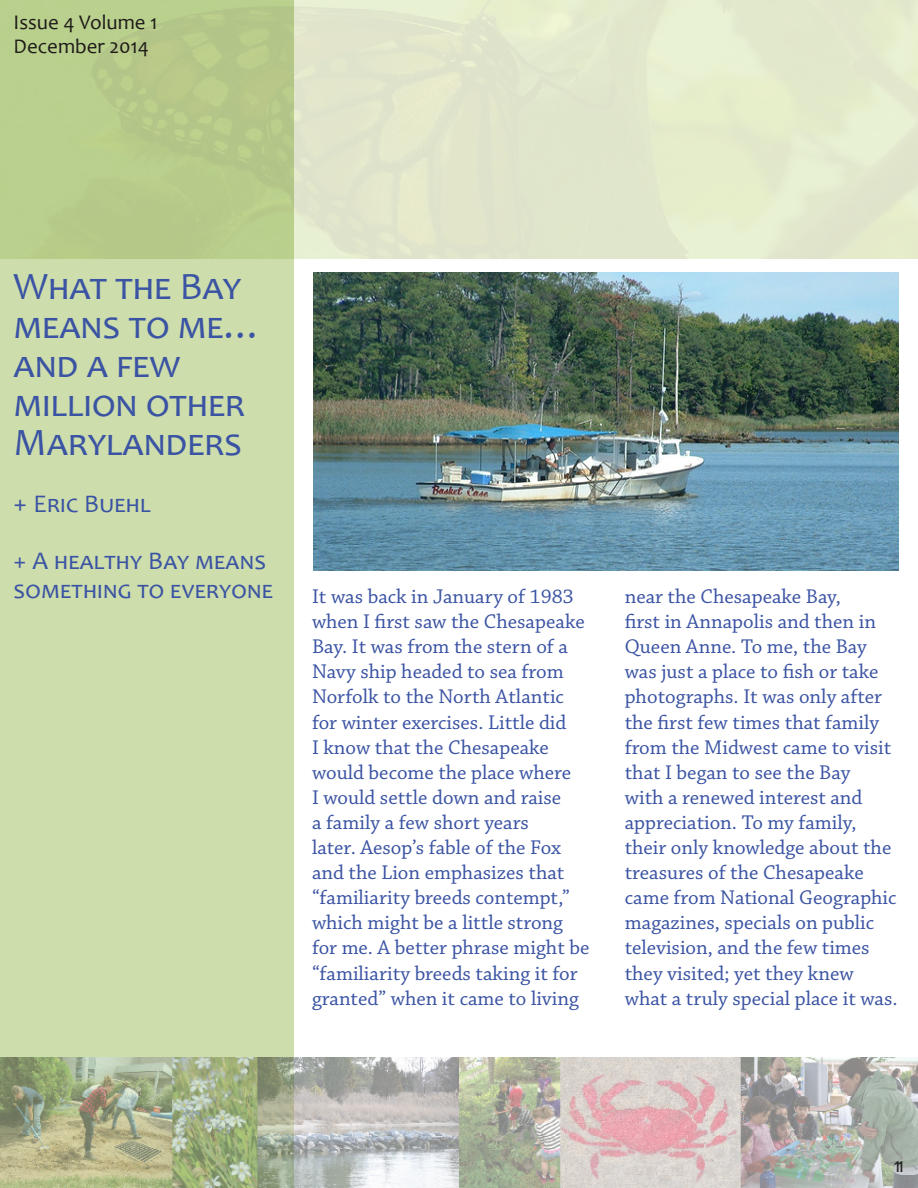
<style>
.page{position:relative;width:918px;height:1188px;background:#fff}
.page>*{position:absolute;margin:0;border:0;box-sizing:border-box;transform-origin:0 0}
.Summary_Bar_Header{font:38.85px/38.8px "Candara";letter-spacing:.015em;color:#3a53a3}
.Summary_Bar_Header-2{font:25.35px/29.8px "Candara";letter-spacing:.01em;color:#3a53a3}
.Main_Text{font:20.85px/25px "Chaparral Pro";color:#3a53a3}
.Issue___Volume_ID{font:20.85px "Candara";color:#231f20}
.s1{font-size:26.85px}
</style>
<div class="page">
<svg style="left:0;top:0;width:293px;height:1188px;background:#c7d8a3"></svg>
<img style="left:0;top:1058px;width:918px;height:130px">
<img style="left:314px;top:273px;width:585px;height:298px">
<p class="Issue___Volume_ID" style="left:14px;top:9px;width:145px">Issue 4 Volume 1</p>
<p class="Issue___Volume_ID" style="left:14px;top:33px;width:137px">December 2014</p>
<p class="Summary_Bar_Header" style="left:14px;top:267px;width:250px">What the Bay means to me… and a few million other<br>Marylanders</p>
<p class="Summary_Bar_Header-2" style="left:14px;top:488px;width:139px"><span class="s1">+</span> Eric Buehl</p>
<p class="Summary_Bar_Header-2" style="left:14px;top:545px;width:261px">+ A healthy Bay means something to everyone</p>
<p class="Main_Text" style="left:312px;top:585px;width:279px">It was back in January of 1983 when I first saw the Chesapeake<br>Bay. It was from the stern of a<br>Navy ship headed to sea from<br>Norfolk to the North Atlantic for winter exercises. Little did<br>I know that the Chesapeake would become the place where<br>I would settle down and raise<br>a family a few short years<br>later. Aesop’s fable of the Fox and the Lion emphasizes that “familiarity breeds contempt,” which might be a little strong for me. A better phrase might be “familiarity breeds taking it for granted” when it came to living</p>
<p class="Main_Text" style="left:625px;top:585px;width:275px">near the Chesapeake Bay,<br>first in Annapolis and then in<br>Queen Anne. To me, the Bay was just a place to fish or take photographs. It was only after the first few times that family from the Midwest came to visit that I began to see the Bay<br>with a renewed interest and appreciation. To my family, their only knowledge about the treasures of the Chesapeake came from National Geographic magazines, specials on public television, and the few times they visited; yet they knew what a truly special place it was.</p>
<p class="Issue___Volume_ID" style="left:893px;top:1152px;width:13px">11</p>
</div>
